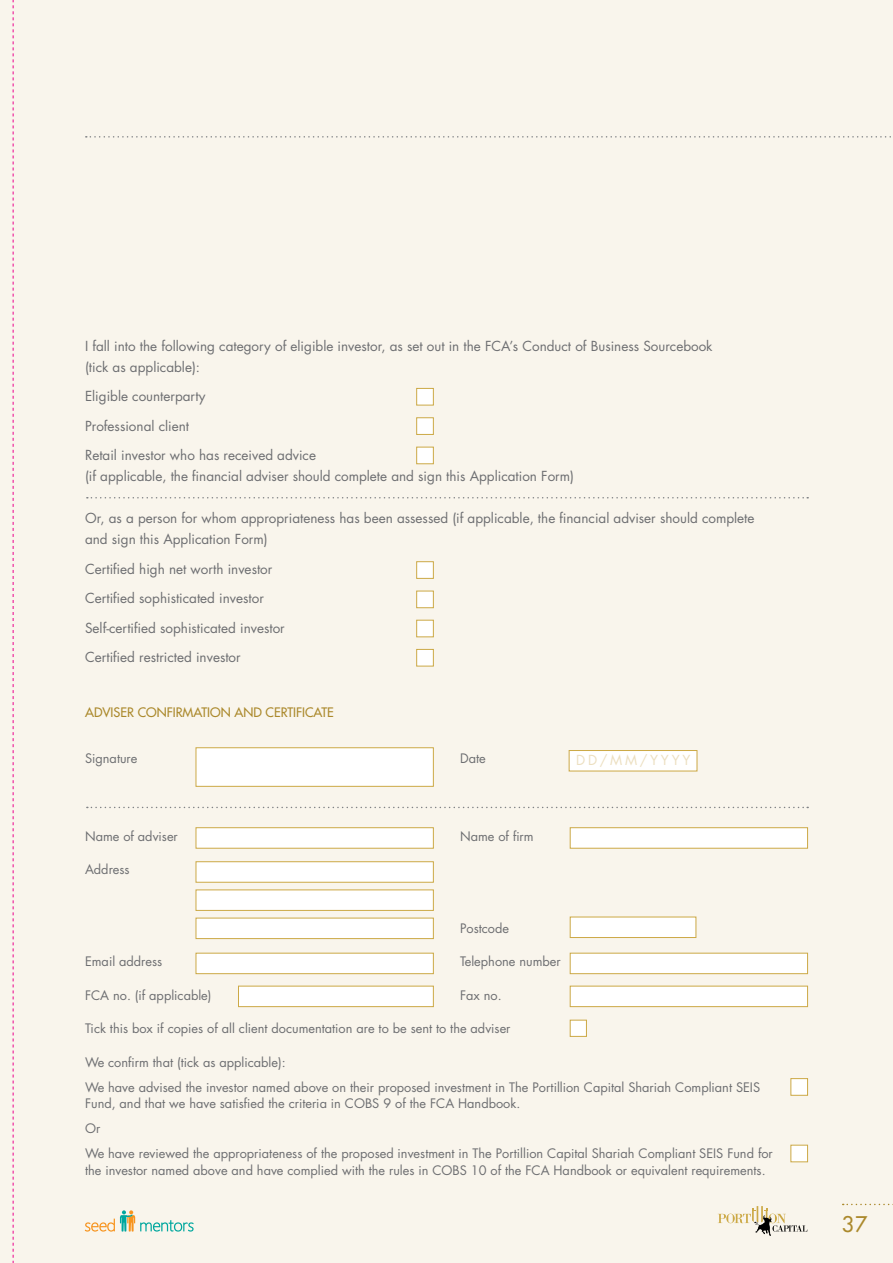
<style>
.page{position:relative;width:893px;height:1263px;background:#f9f5ec}
.page>*{position:absolute;margin:0;border:0;box-sizing:border-box;transform-origin:0 0}
.t1{font:21px "Futura";color:#ab892c}
.t2{font:13.5px/29.5px "Futura";color:#6d6e71}
.t3{font:13.5px "Futura";letter-spacing:.2em;color:#ecdfc0}
.t4{font:12.75px/25px "Futura";color:#6d6e71}
.t5{font:12.75px "Futura";color:#ab892c}
</style>
<div class="page">
<svg style="left:843px;top:1204px;width:50px;height:1px"></svg>
<svg style="left:85px;top:1210px;width:109px;height:22px"></svg>
<svg style="left:718px;top:1206px;width:89px;height:30px"></svg>
<svg style="left:86px;top:136px;width:805px;height:2px"></svg>
<svg style="left:87px;top:497px;width:721px;height:1px"></svg>
<svg style="left:87px;top:807px;width:721px;height:1px"></svg>
<div style="left:416px;top:388px;width:18px;height:17px;background:#fff;border:1px solid #cca946"></div>
<div style="left:416px;top:417px;width:18px;height:18px;background:#fff;border:1px solid #cca946"></div>
<div style="left:416px;top:447px;width:18px;height:17px;background:#fff;border:1px solid #cca946"></div>
<div style="left:416px;top:561px;width:18px;height:18px;background:#fff;border:1px solid #cca946"></div>
<div style="left:416px;top:591px;width:18px;height:17px;background:#fff;border:1px solid #cca946"></div>
<div style="left:416px;top:620px;width:18px;height:17px;background:#fff;border:1px solid #cca946"></div>
<div style="left:416px;top:649px;width:18px;height:17px;background:#fff;border:1px solid #cca946"></div>
<div style="left:196px;top:747px;width:238px;height:40px;background:#fff;border:1px solid #cca946"></div>
<div style="left:196px;top:827px;width:238px;height:21px;background:#fff;border:1px solid #cca946"></div>
<div style="left:196px;top:861px;width:238px;height:22px;background:#fff;border:1px solid #cca946"></div>
<div style="left:196px;top:889px;width:238px;height:22px;background:#fff;border:1px solid #cca946"></div>
<div style="left:196px;top:918px;width:238px;height:21px;background:#fff;border:1px solid #cca946"></div>
<div style="left:570px;top:917px;width:126px;height:21px;background:#fff;border:1px solid #cca946"></div>
<div style="left:196px;top:953px;width:238px;height:21px;background:#fff;border:1px solid #cca946"></div>
<div style="left:238px;top:986px;width:196px;height:21px;background:#fff;border:1px solid #cca946"></div>
<div style="left:570px;top:953px;width:238px;height:21px;background:#fff;border:1px solid #cca946"></div>
<div style="left:570px;top:986px;width:238px;height:21px;background:#fff;border:1px solid #cca946"></div>
<div style="left:570px;top:1020px;width:17px;height:17px;background:#fff;border:1px solid #cca946"></div>
<div style="left:570px;top:827px;width:238px;height:21px;background:#fff;border:1px solid #cca946"></div>
<div style="left:569px;top:750px;width:128px;height:21px;background:#fff;border:1px solid #cca946"></div>
<div style="left:790px;top:1078px;width:18px;height:18px;background:#fff;border:1px solid #cca946"></div>
<div style="left:790px;top:1145px;width:18px;height:17px;background:#fff;border:1px solid #cca946"></div>
<svg style="left:13px;top:0;width:1px;height:1263px"></svg>
<p class="t2" style="left:85px;top:335px;width:629px;line-height:21px">I fall into the following category of eligible investor, as set out in the FCA’s Conduct of Business Sourcebook (tick as applicable):</p>
<p class="t2" style="left:85px;top:381px;width:233px">Eligible counterparty<br>Professional client<br>Retail investor who has received advice</p>
<p class="t2" style="left:85px;top:461px;width:491px">(if applicable, the financial adviser should complete and sign this Application Form)</p>
<p class="t2" style="left:85px;top:508px;width:671px;line-height:21px">Or, as a person for whom appropriateness has been assessed (if applicable, the financial adviser should complete and sign this Application Form)</p>
<p class="t2" style="left:85px;top:554px;width:201px">Certified high net worth investor Certified sophisticated investor Self-certified sophisticated investor Certified restricted investor</p>
<p class="t5" style="left:85px;top:704px;width:250px">ADVISER CONFIRMATION AND CERTIFICATE</p>
<p class="t4" style="left:85px;top:745px;width:54px">Signature</p>
<p class="t4" style="left:460px;top:745px;width:27px">Date</p>
<p class="t4" style="left:85px;top:823px;width:94px">Name of adviser</p>
<p class="t4" style="left:460px;top:823px;width:75px">Name of firm</p>
<p class="t4" style="left:85px;top:857px;width:46px">Address</p>
<p class="t4" style="left:460px;top:915px;width:50px">Postcode</p>
<p class="t3" style="left:576px;top:751px;width:116px">DD/MM/YYYY</p>
<p class="t4" style="left:85px;top:949px;width:79px">Email address</p>
<p class="t4" style="left:460px;top:949px;width:102px">Telephone number</p>
<p class="t4" style="left:85px;top:982px;width:128px">FCA no. (if applicable)</p>
<p class="t4" style="left:460px;top:982px;width:43px">Fax no.</p>
<p class="t4" style="left:85px;top:1016px;width:427px">Tick this box if copies of all client documentation are to be sent to the adviser</p>
<p class="t4" style="left:85px;top:1049px;width:677px">We confirm that (tick as applicable):<br>We have advised the investor named above on their proposed investment in The Portillion Capital Shariah Compliant SEIS</p>
<p class="t4" style="left:85px;top:1091px;width:689px">Fund, and that we have satisfied the criteria in COBS 9 of the FCA Handbook.<br>Or<br>We have reviewed the appropriateness of the proposed investment in The Portillion Capital Shariah Compliant SEIS Fund for</p>
<p class="t4" style="left:85px;top:1157px;width:682px">the investor named above and have complied with the rules in COBS 10 of the FCA Handbook or equivalent requirements.</p>
<h1 class="t1" style="left:842px;top:1211px;width:27px">37</h1>
</div>
